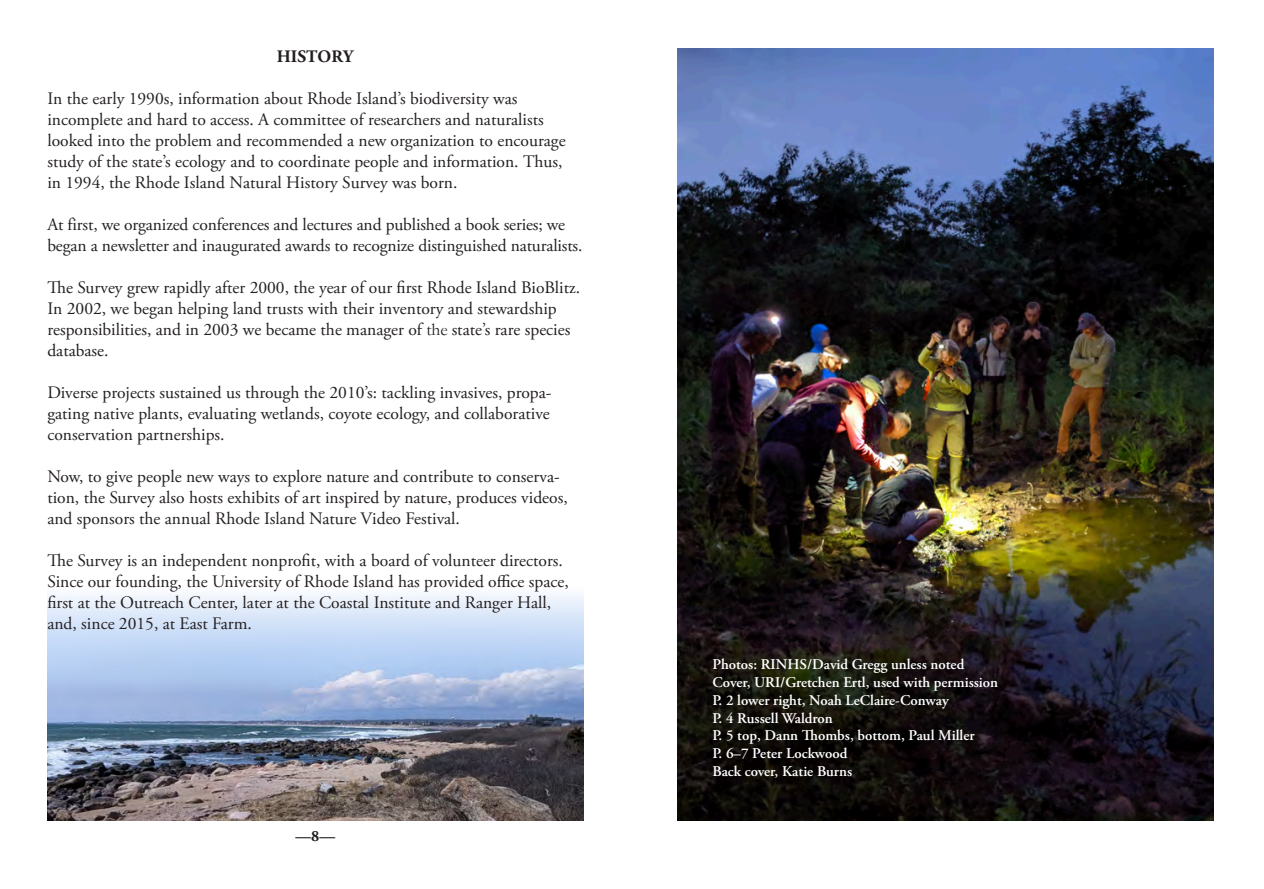
<style>
.page{position:relative;width:1264px;height:889px;background:#fff}
.page>*{position:absolute;margin:0;border:0;box-sizing:border-box;transform-origin:0 0}
.t1{font:17.5px/21px "Adobe Garamond Pro";color:#231f20}
.t2{font:700 17.5px "Adobe Garamond Pro";color:#231f20}
.t3{font:700 15.75px "Adobe Garamond Pro";color:#231f20}
.t4{font:600 14.88px "Adobe Garamond Pro";color:#fff}
.s1{font-family:"Garamond"}
</style>
<div class="page">
<img style="left:47px;top:594px;width:536px;height:227px">
<img style="left:677px;top:49px;width:536px;height:772px">
<p class="t2" style="left:277px;top:46px;width:78px">HISTORY</p>
<p class="t1" style="left:47px;top:88px;width:519px">In the early 1990s, information about Rhode Island’s biodiversity was incomplete and hard to access. A committee of researchers and naturalists looked into the problem and recommended a new organization to encourage study of the state’s ecology and to coordinate people and information. Thus, in 1994, the Rhode Island Natural History Survey was born.</p>
<p class="t1" style="left:47px;top:214px;width:536px">At first, we organized conferences and lectures and published a book series; we began a newsletter and inaugurated awards to recognize distinguished naturalists.</p>
<p class="t1" style="left:47px;top:277px;width:534px">The Survey grew rapidly after 2000, the year of our first Rhode Island BioBlitz.<br>In 2002, we began helping land trusts with their inventory and stewardship responsibilities, and in 2003 we became the manager of <span class="s1">the</span> state’s rare species database.</p>
<p class="t1" style="left:47px;top:382px;width:505px;text-align:justify">Diverse projects sustained us through the 2010’s: tackling invasives, propa&shy;gating native plants, evaluating wetlands, coyote ecology, and collaborative conservation partnerships.</p>
<p class="t1" style="left:47px;top:466px;width:521px">Now, to give people new ways to explore nature and contribute to conserva&shy;tion, the Survey also hosts exhibits of art inspired by nature, produces videos, and sponsors the annual Rhode Island Nature Video Festival.</p>
<p class="t1" style="left:47px;top:550px;width:523px">The Survey is an independent nonprofit, with a board of volunteer directors.<br>Since our founding, the University of Rhode Island has provided office space, first at the Outreach Center, later at the Coastal Institute and Ranger Hall, and, since 2015, at East Farm.</p>
<p class="t3" style="left:295px;top:827px;width:41px">—8—</p>
<p class="t4" style="left:712px;top:656px;width:253px">Photos: RINHS/David Gregg unless noted</p>
<p class="t4" style="left:712px;top:673px;width:287px">Cover, URI/Gretchen Ertl, used with permission</p>
<p class="t4" style="left:712px;top:691px;width:238px">P. 2 lower right, Noah LeClaire-Conway</p>
<p class="t4" style="left:712px;top:709px;width:122px">P. 4 Russell Waldron</p>
<p class="t4" style="left:712px;top:727px;width:263px">P. 5 top, Dann Thombs, bottom, Paul Miller</p>
<p class="t4" style="left:712px;top:745px;width:136px">P. 6–7 Peter Lockwood</p>
<p class="t4" style="left:712px;top:763px;width:141px">Back cover, Katie Burns</p>
</div>
